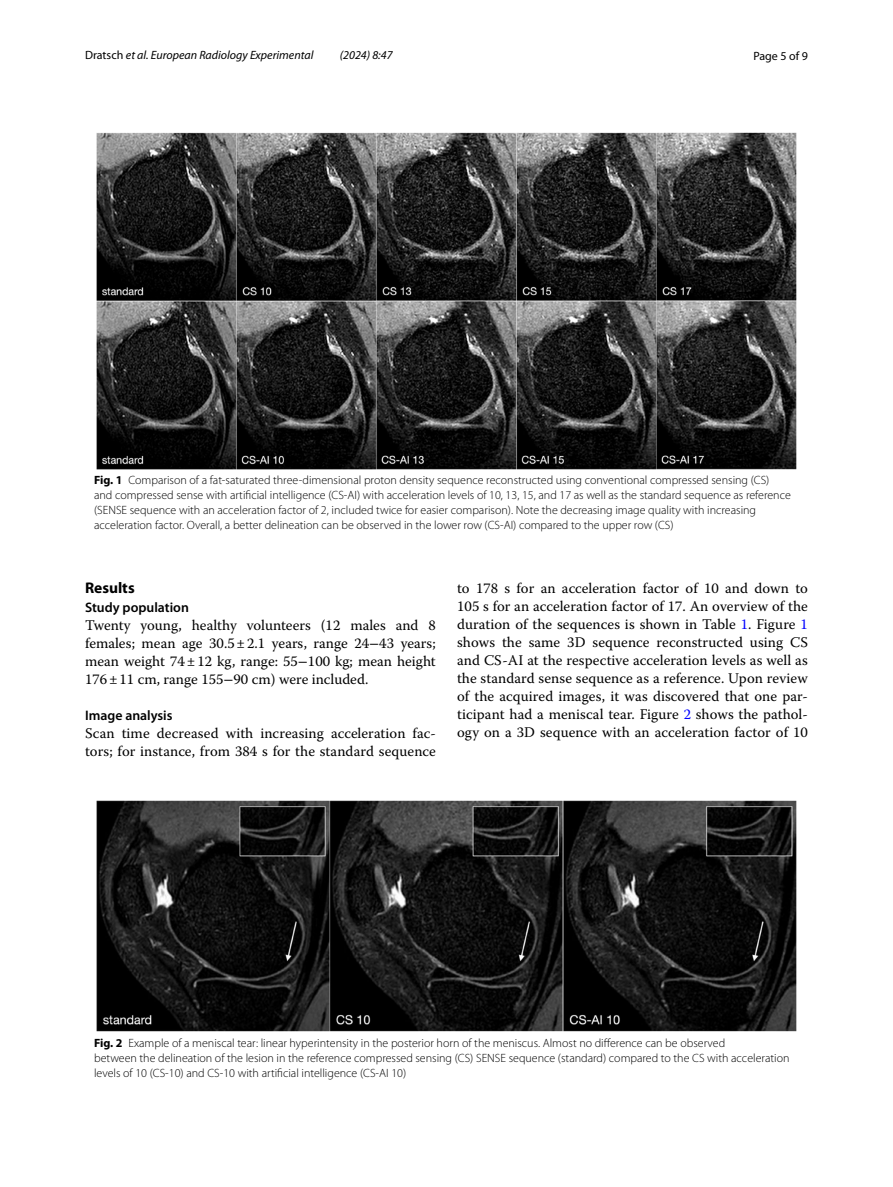
<style>
.page{position:relative;width:893px;height:1187px;background:#fff}
.page>*{position:absolute;margin:0;border:0;box-sizing:border-box;transform-origin:0 0}
.t1{font:700 15.45px "Myriad Pro";color:#000}
.t2{font:14.7px/18px "Warnock Pro";letter-spacing:.005em;color:#000;text-align:justify}
.t3{font:600 13.8px "Myriad Pro";color:#000}
.t4{font:300 12px/15px "Myriad Pro";color:#000}
.t5{font:italic 12px "Myriad Pro";color:#000}
.t6{font:12px "Myriad Pro";color:#000}
.s1{font-style:normal}
.s2{font-weight:700}
.s3{font-family:"STIX"}
.s4{color:#00f}
</style>
<div class="page">
<img style="left:96px;top:133px;width:701px;height:336px">
<img style="left:96px;top:800px;width:701px;height:231px">
<p class="t5" style="left:85px;top:48px;width:230px"><span class="s1">Dratsch</span> et al. European Radiology Experimental</p>
<p class="t5" style="left:340px;top:48px;width:54px">(2024) 8:47</p>
<p class="t6" style="left:753px;top:48px;width:56px">Page 5 of 9</p>
<p class="t4" style="left:94px;top:473px;width:698px"><span class="s2">Fig. 1</span> Comparison of a fat-saturated three-dimensional proton density sequence reconstructed using conventional compressed sensing (CS)<br>and compressed sense with artificial intelligence (CS-AI) with acceleration levels of 10, 13, 15, and 17 as well as the standard sequence as reference (SENSE sequence with an acceleration factor of 2, included twice for easier comparison). Note the decreasing image quality with increasing acceleration factor. Overall, a better delineation can be observed in the lower row (CS-AI) compared to the upper row (CS)</p>
<p class="t1" style="left:85px;top:578px;width:51px">Results</p>
<p class="t3" style="left:85px;top:598px;width:105px">Study population</p>
<p class="t2" style="left:85px;top:615px;width:352px">Twenty young, healthy volunteers (12 males and 8 females; mean age 30.5±2.1 years, range 24<span class="s3">−</span>43 years; mean weight 74±12 kg, range: 55<span class="s3">−</span>100 kg; mean height 176±11 cm, range 155<span class="s3">−</span>90 cm) were included.</p>
<p class="t3" style="left:85px;top:706px;width:89px">Image analysis</p>
<p class="t2" style="left:85px;top:723px;width:352px">Scan time decreased with increasing acceleration fac&shy;tors; for instance, from 384 s for the standard sequence</p>
<p class="t2" style="left:457px;top:578px;width:352px">to 178 s for an acceleration factor of 10 and down to 105 s for an acceleration factor of 17. An overview of the duration of the sequences is shown in Table <span class="s4">1</span>. Figure <span class="s4">1 </span>shows the same 3D sequence reconstructed using CS and CS-AI at the respective acceleration levels as well as the standard sense sequence as a reference. Upon review of the acquired images, it was discovered that one par&shy;ticipant had a meniscal tear. Figure <span class="s4">2</span> shows the pathol&shy;ogy on a 3D sequence with an acceleration factor of 10</p>
<p class="t4" style="left:94px;top:1035px;width:697px"><span class="s2">Fig. 2</span> Example of a meniscal tear: linear hyperintensity in the posterior horn of the meniscus. Almost no difference can be observed<br>between the delineation of the lesion in the reference compressed sensing (CS) SENSE sequence (standard) compared to the CS with acceleration levels of 10 (CS-10) and CS-10 with artificial intelligence (CS-AI 10)</p>
</div>
